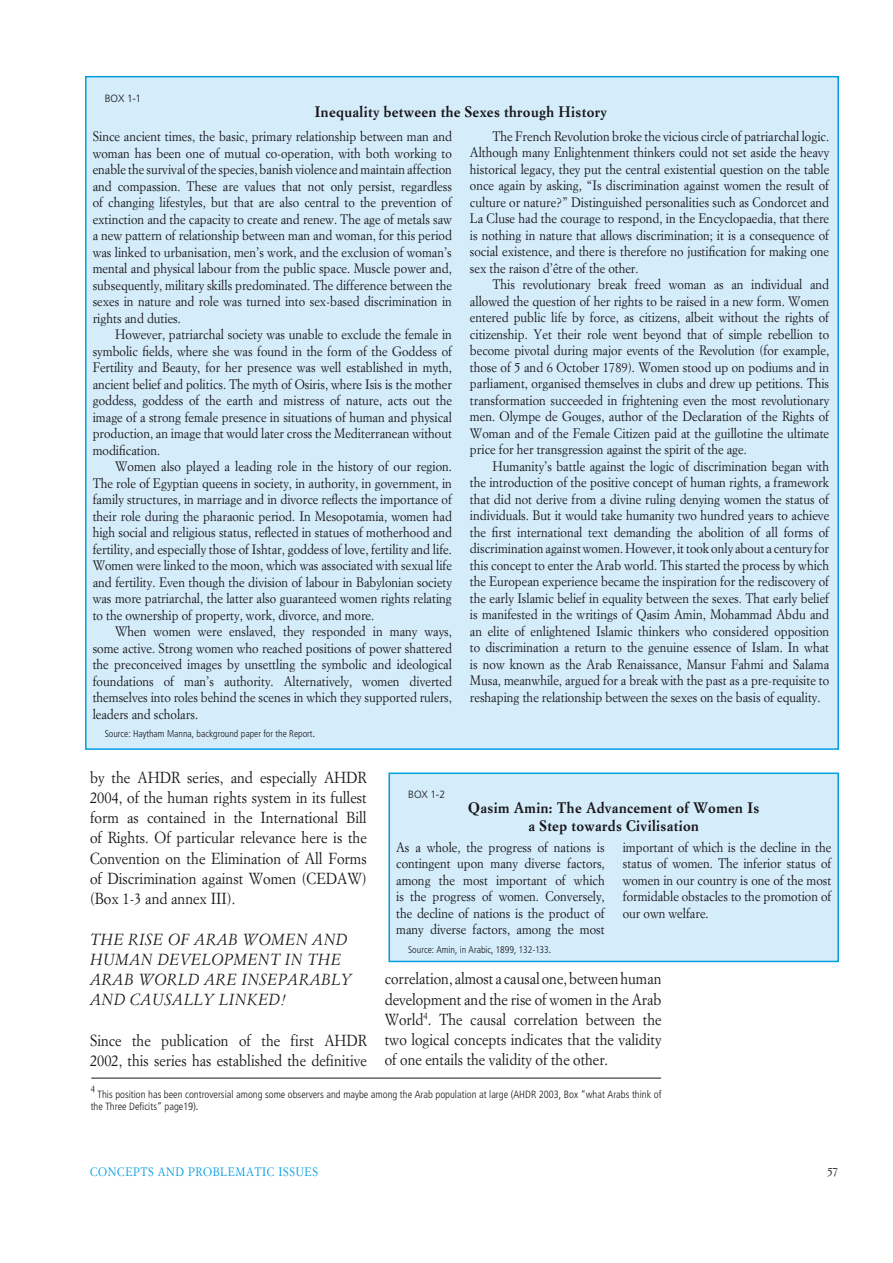
<style>
.page{position:relative;width:893px;height:1263px;background:#fff}
.page>*{position:absolute;margin:0;border:0;box-sizing:border-box;transform-origin:0 0}
.t1{font:15.75px/20.2px "Hdr Garamond";color:#1a171c;text-align:justify}
.t2{font:italic 15.75px/20.2px "Hdr Garamond";letter-spacing:.03em;color:#1a171c}
.t3{font:700 15px/18px "Hdr Garamond";letter-spacing:.025em;color:#1a171c;text-align:center}
.t4{font:13.5px/16.5px "Hdr Garamond";color:#1a171c;text-align:justify}
.t5{font:12px "Hdr Garamond";letter-spacing:.05em;color:#009ee0}
.t6{font:12px "Hdr Garamond";color:#1a171c}
.t7{font:300 10.5px/12px "Hdr Frutiger Cond";color:#1a171c}
.t8{font:300 10.5px "Hdr Frutiger";color:#1a171c}
.t9{font:300 9.75px "Hdr Frutiger Cond";color:#1a171c}
.t10{font:9.6px "Hdr Garamond";color:#1a171c}
</style>
<div class="page">
<div style="left:86px;top:77px;width:752px;height:672px;background:#d5edfa"></div>
<div style="left:389px;top:773px;width:449px;height:188px;background:#d5edfa"></div>
<div style="left:388px;top:772px;width:451px;height:190px;border:2px solid #009ee0"></div>
<hr style="left:91px;top:1078px;width:570px;height:1px;background:#1a171c">
<p class="t8" style="left:105px;top:92px;width:38px">BOX 1-1</p>
<p class="t3" style="left:315px;top:103px;width:293px">Inequality between the Sexes through History</p>
<p class="t4" style="left:93px;top:128px;width:361px">Since ancient times, the basic, primary relationship between man and woman has been one of mutual co-operation, with both working to enable the survival of the species, banish violence and maintain affection and compassion. These are values that not only persist, regardless of changing lifestyles, but that are also central to the prevention of extinction and the capacity to create and renew. The age of metals saw a new pattern of relationship between man and woman, for this period was linked to urbanisation, men’s work, and the exclusion of woman’s mental and physical labour from the public space. Muscle power and, subsequently, military skills predominated. The difference between the sexes in nature and role was turned into sex-based discrimination in rights and duties.</p>
<p class="t4" style="left:93px;top:326px;width:361px;text-indent:23px">However, patriarchal society was unable to exclude the female in symbolic fields, where she was found in the form of the Goddess of Fertility and Beauty, for her presence was well established in myth, ancient belief and politics. The myth of Osiris, where Isis is the mother goddess, goddess of the earth and mistress of nature, acts out the image of a strong female presence in situations of human and physical production, an image that would later cross the Mediterranean without modification.</p>
<p class="t4" style="left:93px;top:458px;width:361px;text-indent:23px">Women also played a leading role in the history of our region.<br>The role of Egyptian queens in society, in authority, in government, in family structures, in marriage and in divorce reflects the importance of their role during the pharaonic period. In Mesopotamia, women had high social and religious status, reflected in statues of motherhood and fertility, and especially those of Ishtar, goddess of love, fertility and life.<br>Women were linked to the moon, which was associated with sexual life and fertility. Even though the division of labour in Babylonian society was more patriarchal, the latter also guaranteed women rights relating to the ownership of property, work, divorce, and more.</p>
<p class="t4" style="left:93px;top:623px;width:361px;text-indent:23px">When women were enslaved, they responded in many ways, some active. Strong women who reached positions of power shattered the preconceived images by unsettling the symbolic and ideological foundations of man’s authority. Alternatively, women diverted themselves into roles behind the scenes in which they supported rulers, leaders and scholars.</p>
<p class="t4" style="left:470px;top:128px;width:361px;text-indent:23px">The French Revolution broke the vicious circle of patriarchal logic.<br>Although many Enlightenment thinkers could not set aside the heavy historical legacy, they put the central existential question on the table once again by asking, “Is discrimination against women the result of culture or nature?” Distinguished personalities such as Condorcet and La Cluse had the courage to respond, in the Encyclopaedia, that there is nothing in nature that allows discrimination; it is a consequence of social existence, and there is therefore no justification for making one sex the raison d’être of the other.</p>
<p class="t4" style="left:470px;top:276px;width:361px;text-indent:23px">This revolutionary break freed woman as an individual and allowed the question of her rights to be raised in a new form. Women entered public life by force, as citizens, albeit without the rights of citizenship. Yet their role went beyond that of simple rebellion to become pivotal during major events of the Revolution (for example, those of 5 and 6 October 1789). Women stood up on podiums and in parliament, organised themselves in clubs and drew up petitions. This transformation succeeded in frightening even the most revolutionary men. Olympe de Gouges, author of the Declaration of the Rights of Woman and of the Female Citizen paid at the guillotine the ultimate price for her transgression against the spirit of the age.</p>
<p class="t4" style="left:470px;top:458px;width:361px;text-indent:23px">Humanity’s battle against the logic of discrimination began with the introduction of the positive concept of human rights, a framework that did not derive from a divine ruling denying women the status of individuals. But it would take humanity two hundred years to achieve the first international text demanding the abolition of all forms of discrimination against women. However, it took only about a century for this concept to enter the Arab world. This started the process by which the European experience became the inspiration for the rediscovery of the early Islamic belief in equality between the sexes. That early belief is manifested in the writings of Qasim Amin, Mohammad Abdu and an elite of enlightened Islamic thinkers who considered opposition to discrimination a return to the genuine essence of Islam. In what is now known as the Arab Renaissance, Mansur Fahmi and Salama Musa, meanwhile, argued for a break with the past as a pre-requisite to reshaping the relationship between the sexes on the basis of equality.</p>
<p class="t9" style="left:105px;top:728px;width:212px">Source: Haytham Manna, background paper for the Report.</p>
<p class="t1" style="left:90px;top:767px;width:278px">by the AHDR series, and especially AHDR 2004, of the human rights system in its fullest form as contained in the International Bill of Rights. Of particular relevance here is the Convention on the Elimination of All Forms of Discrimination against Women (CEDAW) (Box 1-3 and annex III).</p>
<p class="t2" style="left:90px;top:929px;width:263px">THE RISE OF ARAB WOMEN AND<br>HUMAN DEVELOPMENT IN THE<br>ARAB WORLD ARE INSEPARABLY<br>AND CAUSALLY LINKED!</p>
<p class="t1" style="left:90px;top:1030px;width:278px">Since the publication of the first AHDR<br>2002, this series has established the definitive</p>
<p class="t8" style="left:408px;top:788px;width:39px">BOX 1-2</p>
<p class="t3" style="left:468px;top:799px;width:292px">Qasim Amin: The Advancement of Women Is a Step towards Civilisation</p>
<p class="t4" style="left:396px;top:839px;width:210px">As a whole, the progress of nations is contingent upon many diverse factors, among the most important of which is the progress of women. Conversely, the decline of nations is the product of many diverse factors, among the most</p>
<p class="t4" style="left:623px;top:839px;width:210px">important of which is the decline in the status of women. The inferior status of women in our country is one of the most formidable obstacles to the promotion of our own welfare.</p>
<p class="t9" style="left:408px;top:943px;width:145px">Source: Amin, in Arabic, 1899, 132-133.</p>
<p class="t1" style="left:385px;top:968px;width:278px">correlation, almost a causal one, between human development and the rise of women in the Arab World<sup>4</sup>. The causal correlation between the two logical concepts indicates that the validity of one entails the validity of the other.</p>
<p class="t10" style="left:91px;top:1083px;width:6px">4</p>
<p class="t7" style="left:91px;top:1088px;width:572px;text-indent:7px">This position has been controversial among some observers and maybe among the Arab population at large (AHDR 2003, Box “what Arabs think of the Three Deficits” page19).</p>
<p class="t5" style="left:90px;top:1165px;width:230px">CONCEPTS AND PROBLEMATIC ISSUES</p>
<p class="t6" style="left:827px;top:1165px;width:13px">57</p>
</div>
